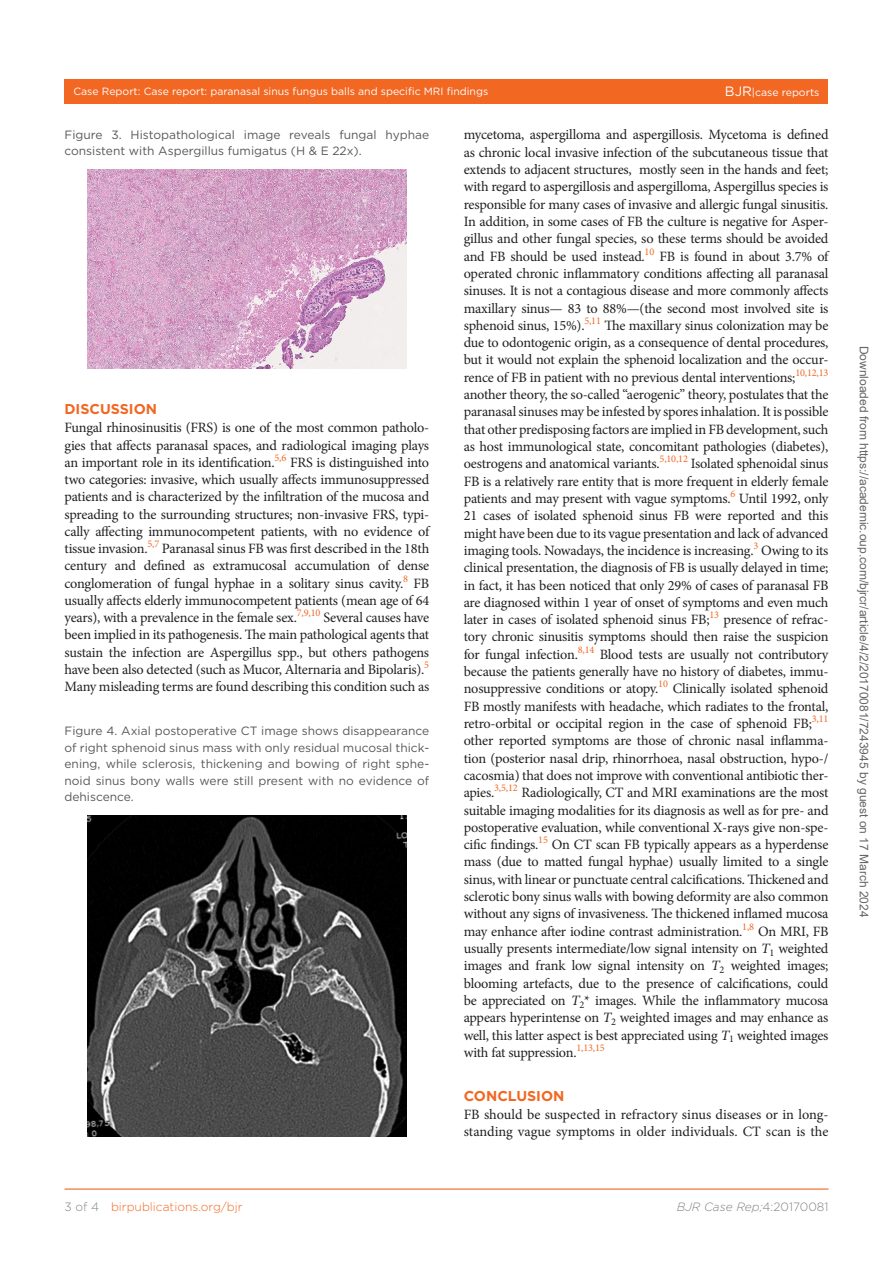
<style>
.page{position:relative;width:893px;height:1263px;background:#fff}
.page>*{position:absolute;margin:0;border:0;box-sizing:border-box;transform-origin:0 0}
.t1{font:14.25px/17.2px "Minion Pro";letter-spacing:-.01em;color:#231f20;text-align:justify}
.t2{font:700 14.25px "Gotham";color:#f26722}
.t3{font:12px/16.5px "Gotham";color:#57585a}
.t4{font:12px "Arial";color:#666}
.t5{font:300 12px "Gotham";color:#f26722}
.t6{font:italic 300 12px "Gotham";color:#808285}
.t7{font:10.5px "Gotham";color:#fff}
.s1{font-size:13.5px}
.s2{font-style:italic}
.s3{color:#808285}
.s4{font-style:normal}
</style>
<div class="page">
<hr style="left:64px;top:1188px;width:764px;height:2px;background:#f26722">
<div style="left:64px;top:79px;width:764px;height:24px;background:#f26722"></div>
<img style="left:87px;top:169px;width:319px;height:199px">
<img style="left:87px;top:815px;width:319px;height:321px">
<p class="t7" style="left:73px;top:85px;width:416px">Case Report: Case report: paranasal sinus fungus balls and specific MRI findings</p>
<p class="t7" style="left:725px;top:85px;width:96px"><span class="s1">BJR</span>|case reports</p>
<p class="t3" style="left:64px;top:126px;width:366px">Figure 3. Histopathological image reveals fungal hyphae consistent with Aspergillus fumigatus (H &amp; E 22x).</p>
<p class="t1" style="left:464px;top:126px;width:366px">mycetoma, aspergilloma and aspergillosis. Mycetoma is defined as chronic local invasive infection of the subcutaneous tissue that extends to adjacent structures, mostly seen in the hands and feet; with regard to aspergillosis and aspergilloma, Aspergillus species is responsible for many cases of invasive and allergic fungal sinusitis.<br>In addition, in some cases of FB the culture is negative for Asper&shy;gillus and other fungal species, so these terms should be avoided and FB should be used instead.<sup>10</sup> FB is found in about 3.7% of operated chronic inflammatory conditions affecting all paranasal sinuses. It is not a contagious disease and more commonly affects maxillary sinus— 83 to 88%—(the second most involved site is sphenoid sinus, 15%).<sup>5,11</sup> The maxillary sinus colonization may be due to odontogenic origin, as a consequence of dental procedures, but it would not explain the sphenoid localization and the occur&shy;rence of FB in patient with no previous dental interventions;<sup>10,12,13 </sup>another theory, the so-called “aerogenic” theory, postulates that the paranasal sinuses may be infested by spores inhalation. It is possible that other predisposing factors are implied in FB development, such as host immunological state, concomitant pathologies (diabetes), oestrogens and anatomical variants.<sup>5,10,12</sup> Isolated sphenoidal sinus FB is a relatively rare entity that is more frequent in elderly female patients and may present with vague symptoms.<sup>6</sup> Until 1992, only 21 cases of isolated sphenoid sinus FB were reported and this might have been due to its vague presentation and lack of advanced imaging tools. Nowadays, the incidence is increasing.<sup>3</sup> Owing to its clinical presentation, the diagnosis of FB is usually delayed in time; in fact, it has been noticed that only 29% of cases of paranasal FB are diagnosed within 1 year of onset of symptoms and even much later in cases of isolated sphenoid sinus FB;<sup>13</sup> presence of refrac&shy;tory chronic sinusitis symptoms should then raise the suspicion for fungal infection.<sup>8,14</sup> Blood tests are usually not contributory because the patients generally have no history of diabetes, immu&shy;nosuppressive conditions or atopy.<sup>10</sup> Clinically isolated sphenoid FB mostly manifests with headache, which radiates to the frontal, retro-orbital or occipital region in the case of sphenoid FB;<sup>3,11 </sup>other reported symptoms are those of chronic nasal inflamma&shy;tion (posterior nasal drip, rhinorrhoea, nasal obstruction, hypo-/ cacosmia) that does not improve with conventional antibiotic ther&shy;apies.<sup>3,5,12</sup> Radiologically, CT and MRI examinations are the most suitable imaging modalities for its diagnosis as well as for pre- and postoperative evaluation, while conventional X-rays give non-spe&shy;cific findings.<sup>15</sup> On CT scan FB typically appears as a hyperdense mass (due to matted fungal hyphae) usually limited to a single sinus, with linear or punctuate central calcifications. Thickened and sclerotic bony sinus walls with bowing deformity are also common without any signs of invasiveness. The thickened inflamed mucosa may enhance after iodine contrast administration.<sup>1,8</sup> On MRI, FB usually presents intermediate/low signal intensity on <span class="s2">T</span><sub>1</sub> weighted images and frank low signal intensity on <span class="s2">T</span><sub>2</sub> weighted images; blooming artefacts, due to the presence of calcifications, could be appreciated on <span class="s2">T</span><sub>2</sub>* images. While the inflammatory mucosa appears hyperintense on <span class="s2">T</span><sub>2</sub> weighted images and may enhance as well, this latter aspect is best appreciated using <span class="s2">T</span><sub>1</sub> weighted images with fat suppression.<sup>1,13,15</sup></p>
<p class="t2" style="left:464px;top:1086px;width:102px">CONCLUSION</p>
<p class="t1" style="left:464px;top:1105px;width:366px">FB should be suspected in refractory sinus diseases or in long&shy;standing vague symptoms in older individuals. CT scan is the</p>
<p class="t2" style="left:64px;top:400px;width:94px">DISCUSSION</p>
<p class="t1" style="left:64px;top:419px;width:366px">Fungal rhinosinusitis (FRS) is one of the most common patholo&shy;gies that affects paranasal spaces, and radiological imaging plays an important role in its identification.<sup>5,6</sup> FRS is distinguished into two categories: invasive, which usually affects immunosuppressed patients and is characterized by the infiltration of the mucosa and spreading to the surrounding structures; non-invasive FRS, typi&shy;cally affecting immunocompetent patients, with no evidence of tissue invasion.<sup>5,7</sup> Paranasal sinus FB was first described in the 18th century and defined as extramucosal accumulation of dense conglomeration of fungal hyphae in a solitary sinus cavity.<sup>8</sup> FB usually affects elderly immunocompetent patients (mean age of 64 years), with a prevalence in the female sex.<sup>7,9,10</sup> Several causes have been implied in its pathogenesis. The main pathological agents that sustain the infection are Aspergillus spp., but others pathogens have been also detected (such as Mucor, Alternaria and Bipolaris).<sup>5<br></sup>Many misleading terms are found describing this condition such as</p>
<p class="t3" style="left:64px;top:722px;width:366px;text-align:justify">Figure 4. Axial postoperative CT image shows disappearance of right sphenoid sinus mass with only residual mucosal thick&shy;ening, while sclerosis, thickening and bowing of right sphe&shy;noid sinus bony walls were still present with no evidence of dehiscence.</p>
<p class="t5" style="left:64px;top:1199px;width:180px"><span class="s3">3 of 4</span> birpublications.org/bjr</p>
<p class="t6" style="left:677px;top:1199px;width:153px">BJR Case Rep;<span class="s4">4:20170081</span></p>
<p class="t4" style="left:868px;top:346px;width:573px;rotate:90deg">Downloaded from https://academic.oup.com/bjrcr/article/4/2/20170081/7243945 by guest on 17 March 2024</p>
</div>
